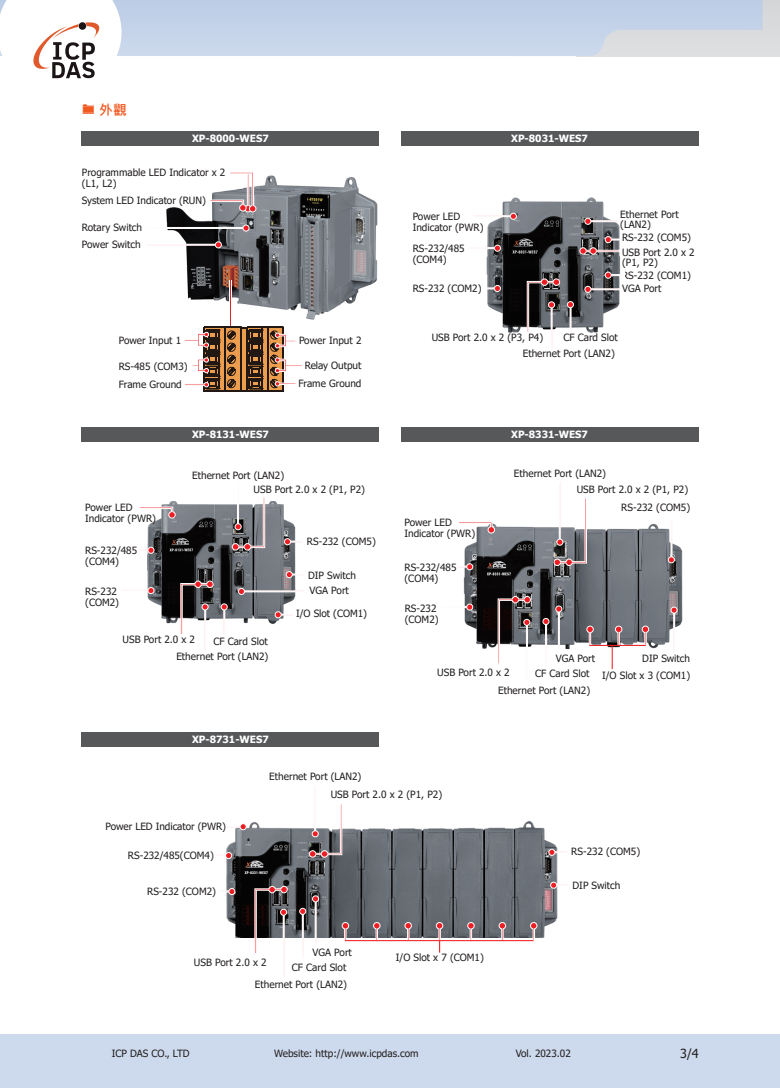
<style>
.page{position:relative;width:780px;height:1088px;background:#fff}
.page>*{position:absolute;margin:0;border:0;box-sizing:border-box;transform-origin:0 0}
.t1{font:700 13.75px "Microsoft Jheng Hei";color:#f15921}
.t2{font:12.5px "Tahoma";color:#231f20}
.t3{font:10px/10.8px "Tahoma";color:#231f20}
.t4{font:700 10px "Tahoma";color:#fff}
</style>
<div class="page">
<div style="left:0;top:1034px;width:762px;height:54px;background:#cddaed"></div>
<div style="left:762px;top:1034px;width:18px;height:54px;background:#cddaed"></div>
<div style="left:762px;top:0;width:18px;height:56px;background:#d9dadc"></div>
<svg style="left:122px;top:0;width:640px;height:56px;background:#c6d3e7"></svg>
<svg style="left:0;top:0;width:122px;height:79px"></svg>
<div style="left:81px;top:427px;width:298px;height:14px;background:#57585a"></div>
<div style="left:81px;top:733px;width:298px;height:14px;background:#57585a"></div>
<img style="left:166px;top:175px;width:212px;height:145px">
<img style="left:486px;top:198px;width:135px;height:135px">
<img style="left:463px;top:523px;width:220px;height:125px">
<div style="left:400px;top:427px;width:298px;height:14px;background:#57585a"></div>
<svg style="left:147px;top:241px;width:75px;height:7px"></svg>
<svg style="left:579px;top:236px;width:42px;height:19px"></svg>
<svg style="left:604px;top:272px;width:16px;height:7px"></svg>
<svg style="left:486px;top:285px;width:15px;height:7px"></svg>
<svg style="left:584px;top:286px;width:36px;height:7px"></svg>
<svg style="left:567px;top:301px;width:7px;height:32px"></svg>
<svg style="left:527px;top:279px;width:33px;height:69px"></svg>
<svg style="left:584px;top:218px;width:36px;height:7px"></svg>
<svg style="left:486px;top:245px;width:15px;height:7px"></svg>
<hr style="left:230px;top:280px;width:2px;height:46px;background:#fff">
<hr style="left:231px;top:280px;width:1px;height:46px;background:#d92528">
<div style="left:81px;top:131px;width:298px;height:14px;background:#57585a"></div>
<div style="left:400px;top:131px;width:298px;height:14px;background:#57585a"></div>
<svg style="left:184px;top:327px;width:118px;height:65px"></svg>
<img style="left:147px;top:501px;width:149px;height:123px">
<svg style="left:284px;top:538px;width:19px;height:7px"></svg>
<svg style="left:147px;top:587px;width:7px;height:7px"></svg>
<svg style="left:238px;top:588px;width:66px;height:7px"></svg>
<svg style="left:221px;top:603px;width:7px;height:31px"></svg>
<svg style="left:180px;top:581px;width:33px;height:69px"></svg>
<svg style="left:140px;top:547px;width:14px;height:7px"></svg>
<svg style="left:232px;top:497px;width:33px;height:53px"></svg>
<svg style="left:286px;top:571px;width:10px;height:7px"></svg>
<svg style="left:275px;top:611px;width:19px;height:7px"></svg>
<svg style="left:555px;top:605px;width:7px;height:43px"></svg>
<svg style="left:542px;top:618px;width:7px;height:30px"></svg>
<svg style="left:497px;top:596px;width:34px;height:68px"></svg>
<svg style="left:553px;top:482px;width:33px;height:84px"></svg>
<svg style="left:586px;top:626px;width:63px;height:43px"></svg>
<svg style="left:668px;top:523px;width:6px;height:40px"></svg>
<svg style="left:670px;top:607px;width:7px;height:43px"></svg>
<svg style="left:474px;top:213px;width:42px;height:7px"></svg>
<svg style="left:463px;top:604px;width:10px;height:6px"></svg>
<svg style="left:458px;top:563px;width:15px;height:7px"></svg>
<svg style="left:459px;top:522px;width:36px;height:11px"></svg>
<svg style="left:166px;top:225px;width:83px;height:6px"></svg>
<svg style="left:139px;top:507px;width:37px;height:11px"></svg>
<svg style="left:209px;top:172px;width:47px;height:40px"></svg>
<img style="left:226px;top:821px;width:332px;height:116px">
<svg style="left:226px;top:888px;width:9px;height:7px"></svg>
<svg style="left:548px;top:849px;width:19px;height:7px"></svg>
<svg style="left:550px;top:882px;width:8px;height:6px"></svg>
<svg style="left:309px;top:804px;width:33px;height:53px"></svg>
<svg style="left:216px;top:852px;width:16px;height:7px"></svg>
<svg style="left:227px;top:823px;width:19px;height:7px"></svg>
<svg style="left:312px;top:895px;width:7px;height:49px"></svg>
<svg style="left:299px;top:908px;width:7px;height:49px"></svg>
<svg style="left:254px;top:886px;width:33px;height:91px"></svg>
<svg style="left:342px;top:922px;width:195px;height:30px"></svg>
<h1 class="t1" style="left:99px;top:101px;width:29px">外觀</h1>
<p class="t4" style="left:192px;top:131px;width:78px">XP-8000-WES7</p>
<p class="t4" style="left:511px;top:131px;width:78px">XP-8031-WES7</p>
<p class="t3" style="left:82px;top:168px;width:145px">Programmable LED Indicator x 2 (L1, L2)</p>
<p class="t3" style="left:82px;top:195px;width:126px">System LED Indicator (RUN)</p>
<p class="t3" style="left:82px;top:223px;width:62px">Rotary Switch</p>
<p class="t3" style="left:82px;top:240px;width:60px">Power Switch</p>
<p class="t3" style="left:119px;top:335px;width:64px">Power Input 1</p>
<p class="t3" style="left:119px;top:380px;width:65px">Frame Ground</p>
<p class="t3" style="left:119px;top:361px;width:70px">RS-485 (COM3)</p>
<p class="t3" style="left:299px;top:335px;width:64px">Power Input 2</p>
<p class="t3" style="left:298px;top:357px;width:65px;line-height:17.6px;text-align:right">Relay Output<br>Frame Ground</p>
<p class="t4" style="left:192px;top:427px;width:78px">XP-8131-WES7</p>
<p class="t3" style="left:192px;top:470px;width:94px">Ethernet Port (LAN2)</p>
<p class="t3" style="left:85px;top:503px;width:72px">Power LED<br>Indicator (PWR)</p>
<p class="t3" style="left:85px;top:546px;width:53px">RS-232/485 (COM4)</p>
<p class="t3" style="left:85px;top:587px;width:35px">RS-232 (COM2)</p>
<p class="t3" style="left:253px;top:484px;width:113px">USB Port 2.0 x 2 (P1, P2)</p>
<p class="t3" style="left:307px;top:536px;width:70px">RS-232 (COM5)</p>
<p class="t3" style="left:308px;top:570px;width:49px">DIP Switch</p>
<p class="t3" style="left:309px;top:585px;width:41px">VGA Port</p>
<p class="t3" style="left:296px;top:609px;width:72px">I/O Slot (COM1)</p>
<p class="t3" style="left:122px;top:635px;width:74px">USB Port 2.0 x 2</p>
<p class="t3" style="left:176px;top:635px;width:94px;line-height:14.4px;text-align:right">CF Card Slot<br>Ethernet Port (LAN2)</p>
<p class="t4" style="left:192px;top:733px;width:78px">XP-8731-WES7</p>
<p class="t3" style="left:269px;top:772px;width:94px">Ethernet Port (LAN2)</p>
<p class="t3" style="left:412px;top:211px;width:72px">Power LED<br>Indicator (PWR)</p>
<p class="t3" style="left:412px;top:244px;width:53px">RS-232/485 (COM4)</p>
<p class="t3" style="left:620px;top:209px;width:60px">Ethernet Port (LAN2)</p>
<p class="t3" style="left:622px;top:231px;width:74px;line-height:14.6px">RS-232 (COM5)<br>USB Port 2.0 x 2</p>
<p class="t3" style="left:622px;top:258px;width:37px">(P1, P2)</p>
<p class="t3" style="left:622px;top:270px;width:70px">RS-232 (COM1)</p>
<p class="t3" style="left:412px;top:283px;width:70px">RS-232 (COM2)</p>
<p class="t3" style="left:431px;top:333px;width:113px">USB Port 2.0 x 2 (P3, P4)</p>
<p class="t3" style="left:622px;top:283px;width:41px">VGA Port</p>
<p class="t3" style="left:522px;top:330px;width:97px;line-height:16.1px;text-align:right">CF Card Slot<br>Ethernet Port (LAN2)</p>
<p class="t4" style="left:511px;top:427px;width:78px">XP-8331-WES7</p>
<p class="t3" style="left:514px;top:469px;width:94px">Ethernet Port (LAN2)</p>
<p class="t3" style="left:576px;top:485px;width:113px">USB Port 2.0 x 2 (P1, P2)</p>
<p class="t3" style="left:404px;top:518px;width:72px">Power LED<br>Indicator (PWR)</p>
<p class="t3" style="left:404px;top:562px;width:53px">RS-232/485 (COM4)</p>
<p class="t3" style="left:404px;top:603px;width:35px">RS-232 (COM2)</p>
<p class="t3" style="left:621px;top:502px;width:70px">RS-232 (COM5)</p>
<p class="t3" style="left:535px;top:651px;width:62px;line-height:14.9px;text-indent:21px">VGA Port<br>CF Card Slot</p>
<p class="t3" style="left:498px;top:685px;width:94px">Ethernet Port (LAN2)</p>
<p class="t3" style="left:642px;top:653px;width:49px">DIP Switch</p>
<p class="t3" style="left:437px;top:667px;width:74px">USB Port 2.0 x 2</p>
<p class="t3" style="left:602px;top:671px;width:90px">I/O Slot x 3 (COM1)</p>
<p class="t3" style="left:105px;top:821px;width:122px">Power LED Indicator (PWR)</p>
<p class="t3" style="left:128px;top:850px;width:87px">RS-232/485(COM4)</p>
<p class="t3" style="left:147px;top:886px;width:70px">RS-232 (COM2)</p>
<p class="t3" style="left:330px;top:790px;width:113px">USB Port 2.0 x 2 (P1, P2)</p>
<p class="t3" style="left:194px;top:957px;width:74px">USB Port 2.0 x 2</p>
<p class="t3" style="left:292px;top:945px;width:62px;line-height:14.9px;text-indent:21px">VGA Port<br>CF Card Slot</p>
<p class="t3" style="left:255px;top:979px;width:94px">Ethernet Port (LAN2)</p>
<p class="t3" style="left:396px;top:953px;width:90px">I/O Slot x 7 (COM1)</p>
<p class="t3" style="left:571px;top:847px;width:70px">RS-232 (COM5)</p>
<p class="t3" style="left:572px;top:881px;width:49px">DIP Switch</p>
<p class="t3" style="left:112px;top:1049px;width:79px">ICP DAS CO., LTD</p>
<p class="t3" style="left:274px;top:1049px;width:146px">Website: http://www.icpdas.com</p>
<p class="t3" style="left:515px;top:1049px;width:57px">Vol. 2023.02</p>
<p class="t2" style="left:680px;top:1045px;width:20px">3/4</p>
</div>
